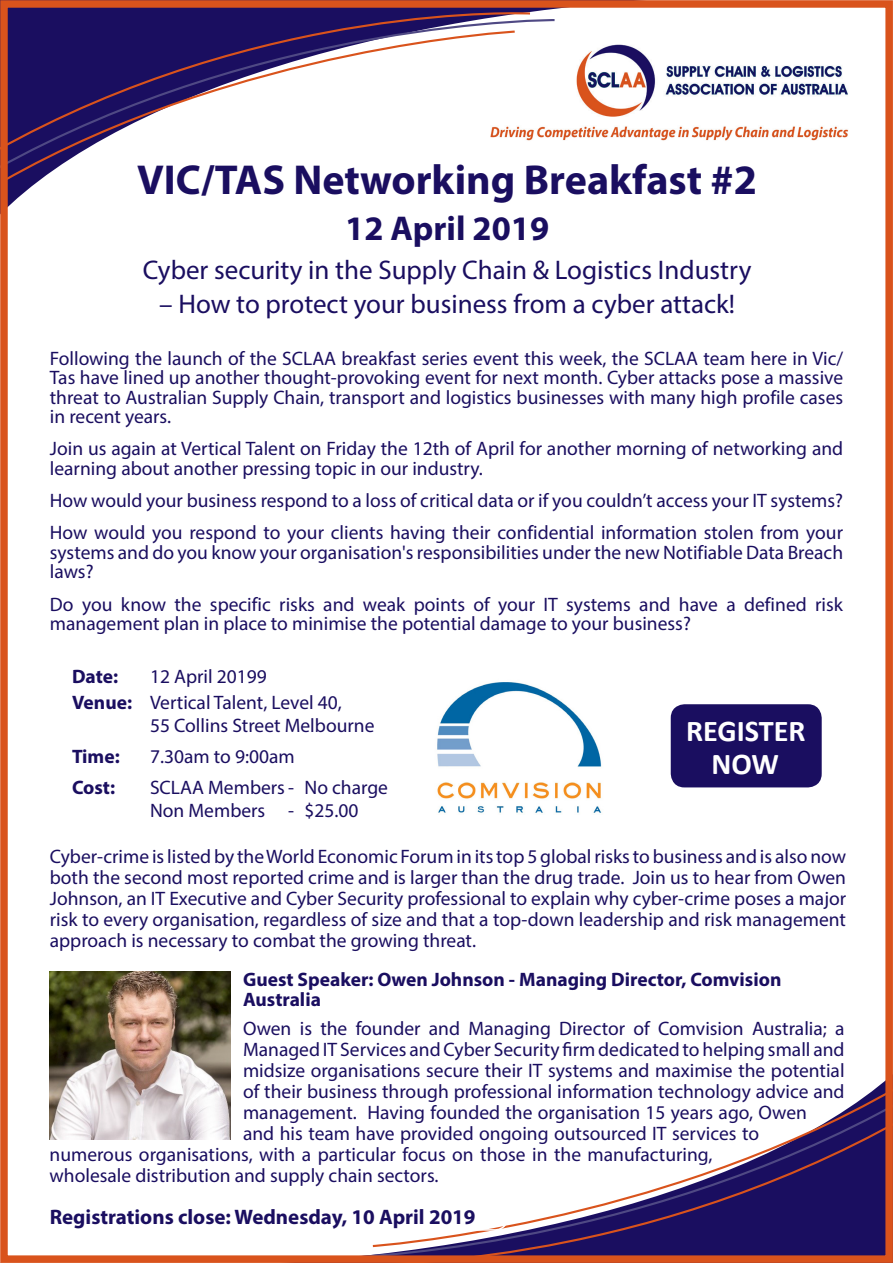
<style>
.page{position:relative;width:893px;height:1263px;background:#fff}
.page>*{position:absolute;margin:0;border:0;box-sizing:border-box;transform-origin:0 0}
.t1{font:700 42px "Myriad Pro";color:#1a0e60}
.t2{font:700 34.5px "Myriad Pro";color:#1a0e60}
.t3{font:700 30.3px "Calibri";color:#fff}
.t4{font:27px "Myriad Pro";color:#1a0e60}
.t5{font:700 21px "Myriad Pro";color:#1a0e60}
.t6{font:19.5px/19.5px "Myriad Pro";color:#1a0e60}
.t7{font:700 19.5px/19.5px "Myriad Pro";color:#1a0e60}
.s1{font-weight:700}
</style>
<div class="page">
<svg style="left:9px;top:19px;width:546px;height:154px"></svg>
<svg style="left:9px;top:9px;width:523px;height:146px"></svg>
<img style="left:576px;top:44px;width:272px;height:73px">
<img style="left:490px;top:126px;width:358px;height:15px">
<svg style="left:839px;top:1096px;width:45px;height:18px"></svg>
<svg style="left:372px;top:1114px;width:512px;height:140px"></svg>
<div style="left:0;top:0;width:893px;height:1263px;border:8px solid #d9531c"></div>
<div style="left:83px;top:162px;width:728px;height:158px;background:#fff"></div>
<div style="left:47px;top:1202px;width:461px;height:28px;border:2px solid #fff;border-radius:12px"></div>
<div style="left:671px;top:704px;width:151px;height:83px;background:#1a0e60;border-radius:14px"></div>
<img style="left:437px;top:682px;width:165px;height:131px">
<img style="left:50px;top:972px;width:180px;height:168px">
<p class="t1" style="left:137px;top:152px;width:621px">VIC/TAS Networking Breakfast #2</p>
<p class="t2" style="left:345px;top:206px;width:205px">12 April 2019</p>
<p class="t4" style="left:143px;top:253px;width:610px">Cyber security in the Supply Chain &amp; Logistics Industry</p>
<p class="t4" style="left:159px;top:287px;width:577px">– How to protect your business from a cyber attack!</p>
<p class="t6" style="left:50px;top:348px;width:795px;text-align:justify">Following the launch of the SCLAA breakfast series event this week, the SCLAA team here in Vic/ Tas have lined up another thought-provoking event for next month. Cyber attacks pose a massive threat to Australian Supply Chain, transport and logistics businesses with many high profile cases in recent years.</p>
<p class="t6" style="left:50px;top:439px;width:795px">Join us again at Vertical Talent on Friday the 12th of April for another morning of networking and learning about another pressing topic in our industry.</p>
<p class="t6" style="left:50px;top:490px;width:795px">How would your business respond to a loss of critical data or if you couldn’t access your IT systems?</p>
<p class="t6" style="left:50px;top:523px;width:795px;text-align:justify">How would you respond to your clients having their confidential information stolen from your systems and do you know your organisation's responsibilities under the new Notifiable Data Breach laws?</p>
<p class="t6" style="left:50px;top:594px;width:795px">Do you know the specific risks and weak points of your IT systems and have a defined risk management plan in place to minimise the potential damage to your business?</p>
<p class="t7" style="left:72px;top:666px;width:48px">Date:</p>
<p class="t6" style="left:150px;top:666px;width:118px">12 April 20199</p>
<p class="t6" style="left:150px;top:691px;width:226px;line-height:22.5px;text-indent:-78px"><span class="s1">Venue:</span> Vertical Talent, Level 40,<br>55 Collins Street Melbourne</p>
<p class="t7" style="left:72px;top:746px;width:49px">Time:</p>
<p class="t6" style="left:150px;top:746px;width:146px">7.30am to 9:00am</p>
<p class="t7" style="left:72px;top:777px;width:45px">Cost:</p>
<p class="t6" style="left:150px;top:776px;width:240px;line-height:22.5px">SCLAA Members - No charge<br>Non Members - $25.00</p>
<p class="t3" style="left:686px;top:710px;width:121px">REGISTER</p>
<p class="t3" style="left:711px;top:743px;width:69px">NOW</p>
<p class="t6" style="left:50px;top:846px;width:798px;line-height:21px;text-align:justify">Cyber-crime is listed by the World Economic Forum in its top 5 global risks to business and is also now both the second most reported crime and is larger than the drug trade. Join us to hear from Owen Johnson, an IT Executive and Cyber Security professional to explain why cyber-crime poses a major risk to every organisation, regardless of size and that a top-down leadership and risk management approach is necessary to combat the growing threat.</p>
<p class="t7" style="left:243px;top:969px;width:540px">Guest Speaker: Owen Johnson - Managing Director, Comvision<br>Australia</p>
<p class="t6" style="left:243px;top:1019px;width:603px">Owen is the founder and Managing Director of Comvision Australia; a</p>
<p class="t6" style="left:243px;top:1040px;width:603px">Managed IT Services and Cyber Security firm dedicated to helping small and</p>
<p class="t6" style="left:243px;top:1061px;width:603px">midsize organisations secure their IT systems and maximise the potential</p>
<p class="t6" style="left:243px;top:1082px;width:603px">of their business through professional information technology advice and</p>
<p class="t6" style="left:243px;top:1103px;width:566px">management. Having founded the organisation 15 years ago, Owen</p>
<p class="t6" style="left:243px;top:1124px;width:518px">and his team have provided ongoing outsourced IT services to</p>
<p class="t6" style="left:50px;top:1145px;width:665px">numerous organisations, with a particular focus on those in the manufacturing,</p>
<p class="t6" style="left:50px;top:1166px;width:390px">wholesale distribution and supply chain sectors.</p>
<p class="t5" style="left:50px;top:1203px;width:427px">Registrations close: Wednesday, 10 April 2019</p>
</div>
